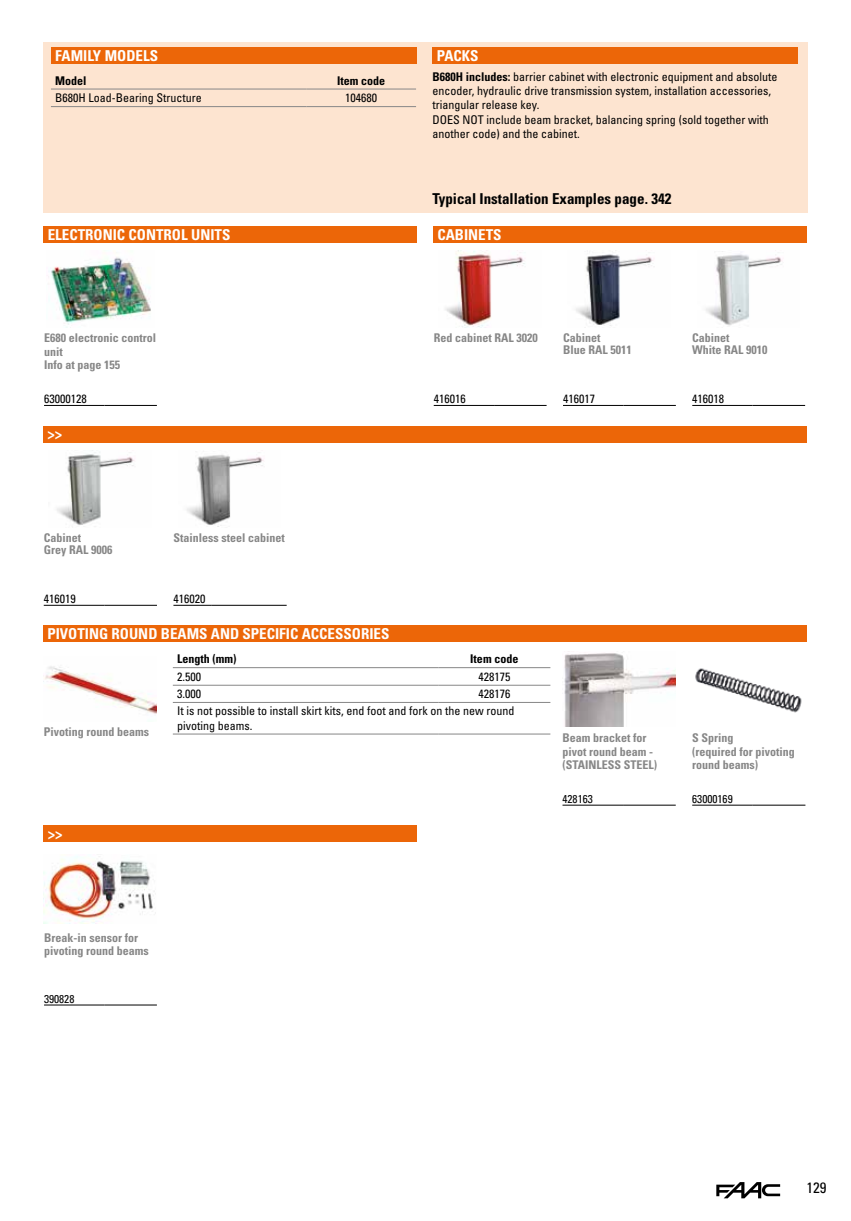
<style>
.page{position:relative;width:851px;height:1221px;background:#fff}
.page>*{position:absolute;margin:0;border:0;box-sizing:border-box;transform-origin:0 0}
.t1{font:700 condensed 15px "Univers LT Std";color:#fff}
.t2{font:700 condensed 15px "Univers LT Std";color:#000}
.t3{font:condensed 15px "Univers LT Std";color:#000}
.t4{font:condensed 12px/14.4px "Univers LT Std";color:#000}
.t5{font:700 condensed 12px/13.5px "Univers LT Std";color:#878787}
.t6{font:700 condensed 12px "Univers LT Std";color:#000}
.t7{font:condensed 11.4px "Univers LT Std";color:#000}
.s1{font-weight:700}
</style>
<div class="page">
<svg style="left:716px;top:1182px;width:64px;height:16px"></svg>
<div style="left:43px;top:43px;width:764px;height:170px;background:#fde4d0"></div>
<div style="left:51px;top:47px;width:365px;height:17px;background:#ec6608"></div>
<hr style="left:51px;top:89px;width:255px;height:1px;background:#878787">
<hr style="left:306px;top:89px;width:110px;height:1px;background:#878787">
<hr style="left:51px;top:106px;width:255px;height:1px;background:#878787">
<hr style="left:306px;top:106px;width:110px;height:1px;background:#878787">
<div style="left:432px;top:47px;width:366px;height:17px;background:#ec6608"></div>
<div style="left:43px;top:226px;width:373px;height:16px;background:#ec6608"></div>
<img style="left:47px;top:257px;width:104px;height:68px">
<hr style="left:44px;top:405px;width:60px;height:1px;background:#000">
<hr style="left:104px;top:405px;width:53px;height:1px;background:#000">
<div style="left:433px;top:226px;width:373px;height:16px;background:#ec6608"></div>
<img style="left:445px;top:251px;width:80px;height:76px">
<hr style="left:433px;top:405px;width:61px;height:1px;background:#000">
<hr style="left:494px;top:405px;width:52px;height:1px;background:#000">
<img style="left:576px;top:251px;width:78px;height:75px">
<hr style="left:563px;top:405px;width:60px;height:1px;background:#000">
<hr style="left:623px;top:405px;width:52px;height:1px;background:#000">
<img style="left:706px;top:251px;width:76px;height:75px">
<hr style="left:692px;top:405px;width:60px;height:1px;background:#000">
<hr style="left:752px;top:405px;width:53px;height:1px;background:#000">
<div style="left:43px;top:425px;width:763px;height:17px;background:#ec6608"></div>
<img style="left:57px;top:450px;width:78px;height:75px">
<hr style="left:44px;top:605px;width:60px;height:1px;background:#000">
<hr style="left:104px;top:605px;width:53px;height:1px;background:#000">
<img style="left:187px;top:454px;width:77px;height:73px">
<hr style="left:173px;top:605px;width:38px;height:1px;background:#000">
<hr style="left:211px;top:605px;width:75px;height:1px;background:#000">
<div style="left:43px;top:625px;width:763px;height:17px;background:#ec6608"></div>
<img style="left:43px;top:666px;width:114px;height:48px">
<hr style="left:173px;top:667px;width:265px;height:1px;background:#878787">
<hr style="left:438px;top:667px;width:112px;height:1px;background:#878787">
<hr style="left:173px;top:684px;width:265px;height:1px;background:#878787">
<hr style="left:438px;top:684px;width:112px;height:1px;background:#878787">
<hr style="left:173px;top:702px;width:265px;height:1px;background:#878787">
<hr style="left:438px;top:702px;width:112px;height:1px;background:#878787">
<hr style="left:173px;top:733px;width:265px;height:1px;background:#878787">
<hr style="left:438px;top:733px;width:112px;height:1px;background:#878787">
<img style="left:564px;top:651px;width:111px;height:76px">
<hr style="left:562px;top:804px;width:61px;height:1px;background:#000">
<hr style="left:623px;top:804px;width:52px;height:1px;background:#000">
<img style="left:695px;top:668px;width:107px;height:45px">
<hr style="left:692px;top:804px;width:60px;height:1px;background:#000">
<hr style="left:752px;top:804px;width:53px;height:1px;background:#000">
<div style="left:43px;top:825px;width:373px;height:17px;background:#ec6608"></div>
<img style="left:44px;top:856px;width:112px;height:67px">
<hr style="left:44px;top:1004px;width:60px;height:1px;background:#000">
<hr style="left:104px;top:1004px;width:53px;height:1px;background:#000">
<p class="t1" style="left:55px;top:46px;width:104px">FAMILY MODELS</p>
<p class="t6" style="left:55px;top:73px;width:33px">Model</p>
<p class="t6" style="left:337px;top:73px;width:49px">Item code</p>
<p class="t4" style="left:55px;top:91px;width:148px">B680H Load-Bearing Structure</p>
<p class="t4" style="left:345px;top:91px;width:33px">104680</p>
<p class="t1" style="left:48px;top:225px;width:184px">ELECTRONIC CONTROL UNITS</p>
<p class="t5" style="left:44px;top:331px;width:113px">E680 electronic control unit<br>Info at page 155</p>
<p class="t4" style="left:44px;top:391px;width:44px">63000128</p>
<p class="t1" style="left:47px;top:425px;width:16px">&gt;&gt;</p>
<p class="t5" style="left:44px;top:532px;width:70px;line-height:12px">Cabinet<br>Grey RAL 9006</p>
<p class="t4" style="left:44px;top:591px;width:33px">416019</p>
<p class="t5" style="left:173px;top:531px;width:113px">Stainless steel cabinet</p>
<p class="t4" style="left:173px;top:591px;width:33px">416020</p>
<p class="t1" style="left:47px;top:624px;width:343px">PIVOTING ROUND BEAMS AND SPECIFIC ACCESSORIES</p>
<p class="t1" style="left:436px;top:46px;width:43px">PACKS</p>
<p class="t4" style="left:432px;top:69px;width:346px"><span class="s1">B680H includes:</span> barrier cabinet with electronic equipment and absolute encoder, hydraulic drive transmission system, installation accessories, triangular release key.<br>DOES NOT include beam bracket, balancing spring (sold together with another code) and the cabinet.</p>
<p class="t2" style="left:432px;top:190px;width:240px">Typical Installation Examples page. 342</p>
<p class="t1" style="left:437px;top:225px;width:66px">CABINETS</p>
<p class="t5" style="left:433px;top:331px;width:105px">Red cabinet RAL 3020</p>
<p class="t4" style="left:433px;top:391px;width:33px">416016</p>
<p class="t5" style="left:563px;top:332px;width:70px;line-height:12px">Cabinet<br>Blue RAL 5011</p>
<p class="t4" style="left:563px;top:391px;width:33px">416017</p>
<p class="t5" style="left:692px;top:332px;width:77px;line-height:12px">Cabinet<br>White RAL 9010</p>
<p class="t4" style="left:692px;top:391px;width:33px">416018</p>
<p class="t5" style="left:44px;top:724px;width:107px">Pivoting round beams</p>
<p class="t6" style="left:177px;top:651px;width:61px">Length (mm)</p>
<p class="t6" style="left:470px;top:651px;width:49px">Item code</p>
<p class="t4" style="left:177px;top:669px;width:25px">2.500</p>
<p class="t4" style="left:478px;top:669px;width:33px">428175</p>
<p class="t4" style="left:177px;top:686px;width:25px">3.000</p>
<p class="t4" style="left:177px;top:685px;width:339px;line-height:17.2px;text-indent:301px">428176<br>It is not possible to install skirt kits, end foot and fork on the new round</p>
<p class="t4" style="left:177px;top:718px;width:77px">pivoting beams.</p>
<p class="t1" style="left:48px;top:824px;width:16px">&gt;&gt;</p>
<p class="t5" style="left:44px;top:930px;width:106px">Break-in sensor for pivoting round beams</p>
<p class="t7" style="left:44px;top:991px;width:32px">390828</p>
<p class="t5" style="left:562px;top:731px;width:96px">Beam bracket for pivot round beam - (STAINLESS STEEL)</p>
<p class="t7" style="left:562px;top:791px;width:32px">428163</p>
<p class="t5" style="left:692px;top:731px;width:104px">S Spring<br>(required for pivoting round beams)</p>
<p class="t7" style="left:692px;top:791px;width:42px">63000169</p>
<p class="t3" style="left:806px;top:1177px;width:21px">129</p>
</div>
